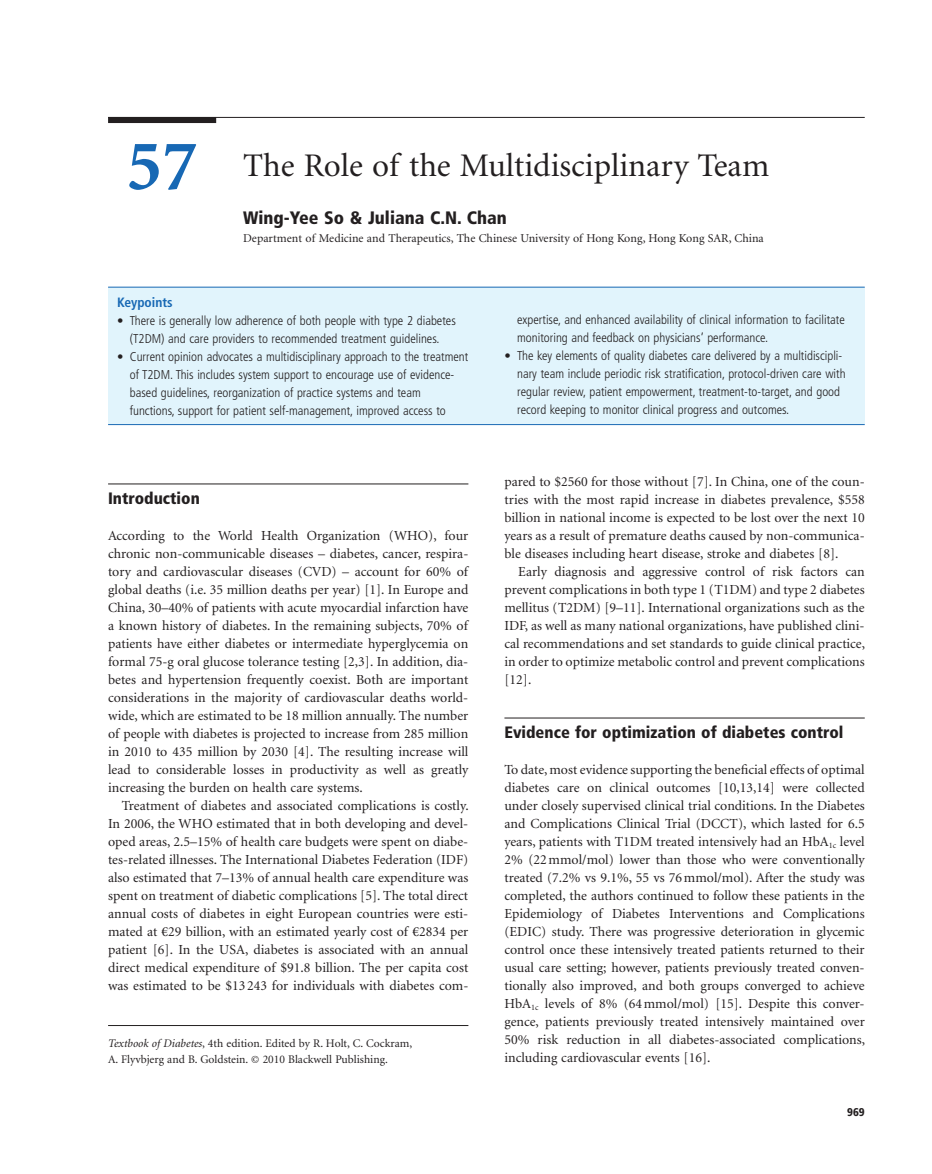
<style>
.page{position:relative;width:932px;height:1174px;background:#fff}
.page>*{position:absolute;margin:0;border:0;box-sizing:border-box;transform-origin:0 0}
.t1{font:33px "Minion";color:#231f20}
.t2{font:900 condensed 18px "Frutiger";color:#231f20}
.t3{font:900 condensed 16.5px "Frutiger";color:#231f20}
.t4{font:13.8px/18px "Minion";color:#231f20;text-align:justify}
.t5{font:700 condensed 13.5px "Frutiger";color:#1768b4}
.t6{font:300 condensed 12.75px/18px "Frutiger";color:#231f20}
.t7{font:12px "Minion";color:#231f20}
.t8{font:11.7px/15.8px "Minion";color:#231f20}
.t9{font:900 condensed 11.25px "Frutiger";color:#231f20}
.s1{font-weight:700;font-size:72px;color:#1768b4}
.s2{font-weight:700}
.s3{font-family:"Minion Pro"}
.s4{font-style:italic}
</style>
<div class="page">
<div style="left:108px;top:117px;width:108px;height:6px;background:#231f20"></div>
<hr style="left:108px;top:117px;width:756px;height:1px;background:#231f20">
<div style="left:108px;top:287px;width:756px;height:137px;background:#e1f4fc"></div>
<hr style="left:108px;top:287px;width:756px;height:1px;background:#1768b4">
<hr style="left:108px;top:424px;width:756px;height:1px;background:#1768b4">
<hr style="left:108px;top:483px;width:360px;height:1px;background:#231f20">
<hr style="left:504px;top:717px;width:360px;height:1px;background:#231f20">
<hr style="left:108px;top:1025px;width:360px;height:1px;background:#231f20">
<h1 class="t1" style="left:127px;top:152px;width:643px"><span class="s1">57</span> The Role of the Multidisciplinary Team</h1>
<h2 class="t2" style="left:243px;top:210px;width:265px">Wing - Yee So &amp; Juliana C.N. Chan</h2>
<p class="t7" style="left:243px;top:233px;width:522px">Department of Medicine and Therapeutics, The Chinese University of Hong Kong, Hong Kong SAR, China</p>
<p class="t5" style="left:117px;top:296px;width:57px">Keypoints</p>
<p class="t6" style="left:117px;top:312px;width:340px;text-align:center"><span class="s2">•</span> There is generally low adherence of both people with type 2 diabetes (T2DM) and care providers to recommended treatment guidelines.</p>
<p class="t6" style="left:130px;top:348px;width:340px;text-indent:-13px"><span class="s2">•</span> Current opinion advocates a multidisciplinary approach to the treatment of T2DM. This includes system support to encourage use of evidence - based guidelines, reorganization of practice systems and team functions, support for patient self - management, improved access to</p>
<p class="t3" style="left:108px;top:491px;width:93px">Introduction</p>
<p class="t4" style="left:108px;top:527px;width:362px">According to the World Health Organization (WHO), four chronic non - communicable diseases – diabetes, cancer, respira&shy;tory and cardiovascular diseases (CVD) – account for 60% of global deaths (i.e. 35 million deaths per year) [1] . In Europe and China, 30 – 40% of patients with acute myocardial infarction have a known history of diabetes. In the remaining subjects, 70% of patients have either diabetes or intermediate hyperglycemia on formal 75 - g oral glucose tolerance testing [2,3] . In addition, dia&shy;betes and hypertension frequently coexist. Both are important considerations in the majority of cardiovascular deaths world&shy;wide, which are estimated to be 18 million annually. The number of people with diabetes is projected to increase from 285 million in 2010 to 435 million by 2030 [4] . The resulting increase will lead to considerable losses in productivity as well as greatly increasing the burden on health care systems.</p>
<p class="t4" style="left:108px;top:797px;width:362px;text-indent:14px">Treatment of diabetes and associated complications is costly.<br>In 2006, the WHO estimated that in both developing and devel&shy;oped areas, 2.5 – 15% of health care budgets were spent on diabe&shy;tes - related illnesses. The International Diabetes Federation (IDF) also estimated that 7 – 13% of annual health care expenditure was spent on treatment of diabetic complications [5] . The total direct annual costs of diabetes in eight European countries were esti&shy;mated at <span class="s3">€</span> 29 billion, with an estimated yearly cost of <span class="s3">€</span> 2834 per patient [6] . In the USA, diabetes is associated with an annual direct medical expenditure of $91.8 billion. The per capita cost was estimated to be $13 243 for individuals with diabetes com-</p>
<p class="t8" style="left:108px;top:1036px;width:305px"><span class="s4">Textbook of Diabetes</span>, 4th edition. Edited by R. Holt, C. Cockram,<br>A. Flyvbjerg and B. Goldstein. © 2010 Blackwell Publishing.</p>
<p class="t6" style="left:517px;top:312px;width:329px">expertise, and enhanced availability of clinical information to facilitate monitoring and feedback on physicians ’ performance.</p>
<p class="t6" style="left:517px;top:348px;width:330px;text-indent:-13px"><span class="s2">•</span> The key elements of quality diabetes care delivered by a multidiscipli&shy;nary team include periodic risk stratification, protocol - driven care with regular review, patient empowerment, treatment - to - target, and good record keeping to monitor clinical progress and outcomes.</p>
<p class="t4" style="left:504px;top:473px;width:362px">pared to $2560 for those without [7] . In China, one of the coun&shy;tries with the most rapid increase in diabetes prevalence, $558 billion in national income is expected to be lost over the next 10 years as a result of premature deaths caused by non - communica&shy;ble diseases including heart disease, stroke and diabetes [8] .</p>
<p class="t4" style="left:504px;top:563px;width:362px;text-indent:14px">Early diagnosis and aggressive control of risk factors can prevent complications in both type 1 (T1DM) and type 2 diabetes mellitus (T2DM) [9 – 11] . International organizations such as the IDF, as well as many national organizations, have published clini&shy;cal recommendations and set standards to guide clinical practice, in order to optimize metabolic control and prevent complications [12] .</p>
<p class="t3" style="left:504px;top:725px;width:340px">Evidence for o ptimization of d iabetes c ontrol</p>
<p class="t4" style="left:504px;top:761px;width:362px">To date, most evidence supporting the beneficial effects of optimal diabetes care on clinical outcomes [10,13,14] were collected under closely supervised clinical trial conditions. In the Diabetes and Complications Clinical Trial (DCCT), which lasted for 6.5 years, patients with T1DM treated intensively had an HbA <sub>1c</sub> level 2% (22 mmol/mol) lower than those who were conventionally treated (7.2% vs 9.1%, 55 vs 76 mmol/mol). After the study was completed, the authors continued to follow these patients in the Epidemiology of Diabetes Interventions and Complications (EDIC) study. There was progressive deterioration in glycemic control once these intensively treated patients returned to their usual care setting; however, patients previously treated conven&shy;tionally also improved, and both groups converged to achieve HbA <sub>1c</sub> levels of 8% (64 mmol/mol) [15] . Despite this conver&shy;gence, patients previously treated intensively maintained over 50% risk reduction in all diabetes - associated complications, including cardiovascular events [16] .</p>
<p class="t9" style="left:846px;top:1108px;width:19px">969</p>
</div>
